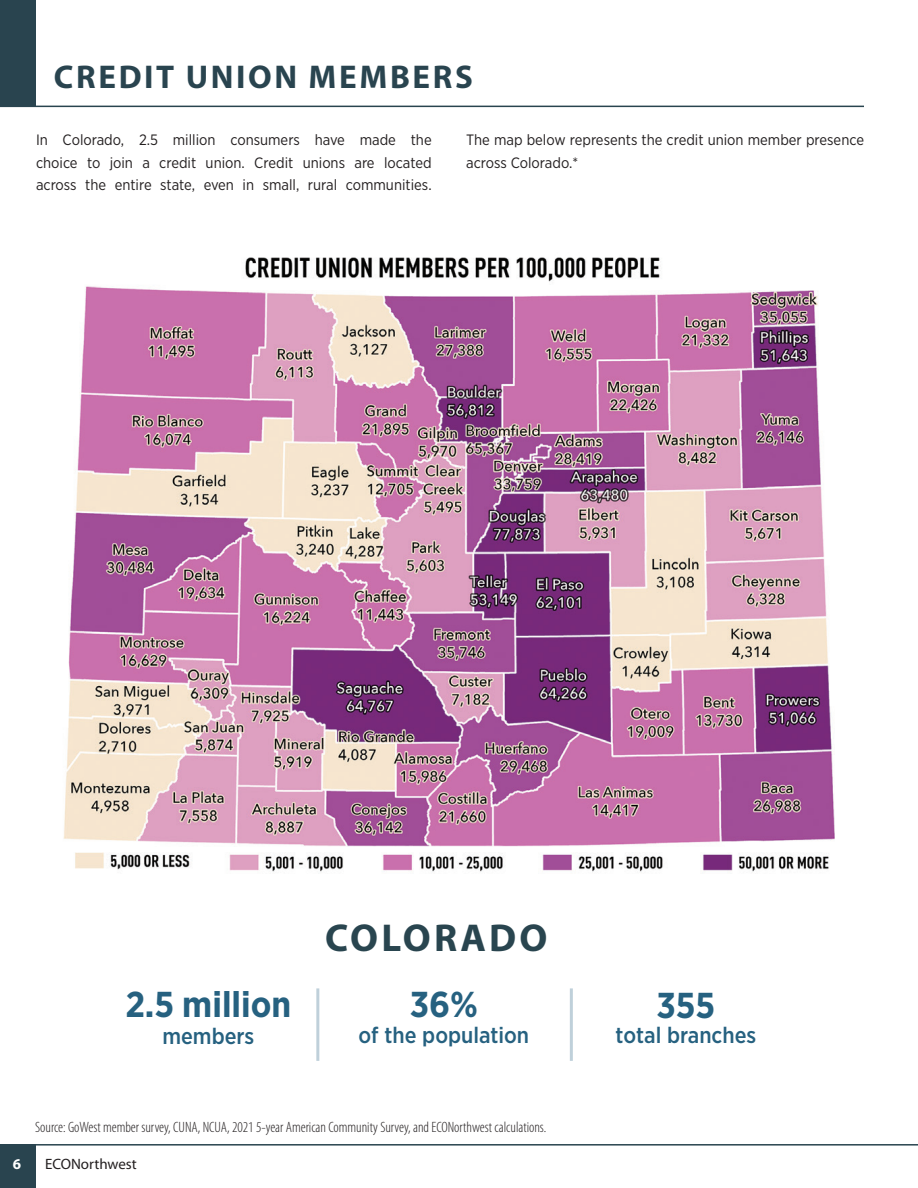
<style>
.page{position:relative;width:918px;height:1188px;background:#fff}
.page>*{position:absolute;margin:0;border:0;box-sizing:border-box;transform-origin:0 0}
.t1{font:700 39px "Myriad Pro";letter-spacing:.08em;color:#29454f}
.t2{font:700 36px "Gotham Narrow";color:#266180}
.t3{font:700 33px "Myriad Pro";letter-spacing:.08em;color:#29444f}
.t4{font:500 22.5px "Gotham Narrow";color:#266180}
.t5{font:15px/22.5px "Gotham Narrow";color:#231f20;text-align:justify}
.t6{font:300 condensed 15px "Myriad Pro";color:#231f20}
.t7{font:15px "Myriad Pro";color:#231f20}
.t8{font:700 15px "Myriad Pro";color:#fff}
</style>
<div class="page">
<hr style="left:0;top:106px;width:864px;height:1px;background:#29444f">
<div style="left:0;top:0;width:36px;height:106px;background:#29444f"></div>
<hr style="left:0;top:1144px;width:918px;height:2px;background:#29444f">
<div style="left:0;top:1144px;width:35px;height:44px;background:#29444f"></div>
<img style="left:63px;top:257px;width:772px;height:615px">
<hr style="left:316px;top:988px;width:3px;height:73px;background:#bfd0da">
<hr style="left:570px;top:988px;width:3px;height:73px;background:#bfd0da">
<h3 class="t3" style="left:54px;top:55px;width:420px">CREDIT UNION MEMBERS</h3>
<p class="t5" style="left:36px;top:129px;width:397px">In Colorado, 2.5 million consumers have made the choice to join a credit union. Credit unions are located across the entire state, even in small, rural communities.</p>
<p class="t5" style="left:466px;top:128px;width:399px">The map below represents the credit union member presence across Colorado.*</p>
<h2 class="t2" style="left:125px;top:983px;width:168px">2.5 million</h2>
<h3 class="t4" style="left:162px;top:1022px;width:94px">members</h3>
<h1 class="t1" style="left:325px;top:912px;width:224px">COLORADO</h1>
<h2 class="t2" style="left:410px;top:983px;width:70px">36%</h2>
<h3 class="t4" style="left:358px;top:1021px;width:172px">of the population</h3>
<p class="t8" style="left:13px;top:1154px;width:10px">6</p>
<p class="t6" style="left:35px;top:1118px;width:513px">Source: GoWest member survey, CUNA, NCUA, 2021 5-year American Community Survey, and ECONorthwest calculations.</p>
<p class="t7" style="left:45px;top:1155px;width:93px">ECONorthwest</p>
<h2 class="t2" style="left:657px;top:983px;width:60px">355</h2>
<h3 class="t4" style="left:616px;top:1021px;width:142px">total branches</h3>
</div>
